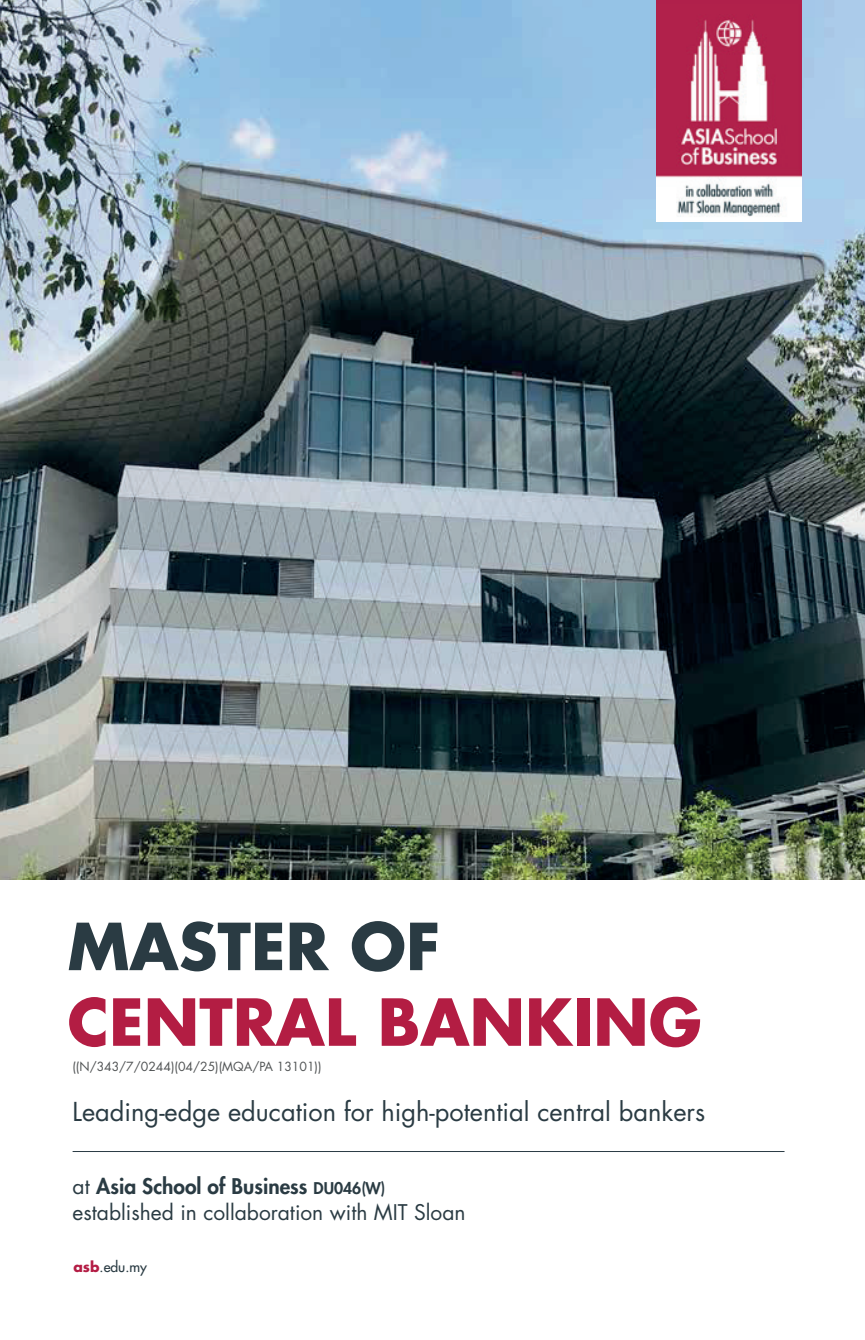
<style>
.page{position:relative;width:865px;height:1340px;background:#fff}
.page>*{position:absolute;margin:0;border:0;box-sizing:border-box;transform-origin:0 0}
.t1{font:700 63px "Futura Std";color:#b31d43}
.t2{font:700 63px "Futura Std";color:#2a3b43}
.t3{font:25.38px "Futura Std";color:#2a3b43}
.t4{font:21px/25.2px "Futura Std";color:#2a3b43}
.t5{font:500 14px "Futura Std";color:#2a3b43}
.t6{font:12.25px "Futura Std";color:#4f5253}
.s1{font-weight:800}
.s2{font-weight:800;font-size:15.75px}
.s3{font-weight:700;color:#b41d45}
</style>
<div class="page">
<img style="left:0;top:0;width:865px;height:879px">
<hr style="left:73px;top:1151px;width:711px;height:1px;background:#2b3b44">
<div style="left:656px;top:0;width:146px;height:6px;background:#b0204b"></div>
<img style="left:656px;top:6px;width:146px;height:215px">
<h1 class="t2" style="left:67px;top:904px;width:374px">MASTER OF</h1>
<h1 class="t1" style="left:67px;top:980px;width:636px">CENTRAL BANKING</h1>
<p class="t6" style="left:72px;top:1058px;width:251px">((N/343/7/0244)(04/25)(MQA/PA 13101))</p>
<p class="t3" style="left:73px;top:1095px;width:634px">Leading-edge education for high-potential central bankers</p>
<p class="t4" style="left:73px;top:1174px;width:394px">at <span class="s1">Asia School of Business</span> <span class="s2">DU046(W) </span>established in collaboration with MIT Sloan</p>
<p class="t5" style="left:73px;top:1258px;width:75px"><span class="s3">asb</span>.edu.my</p>
</div>
